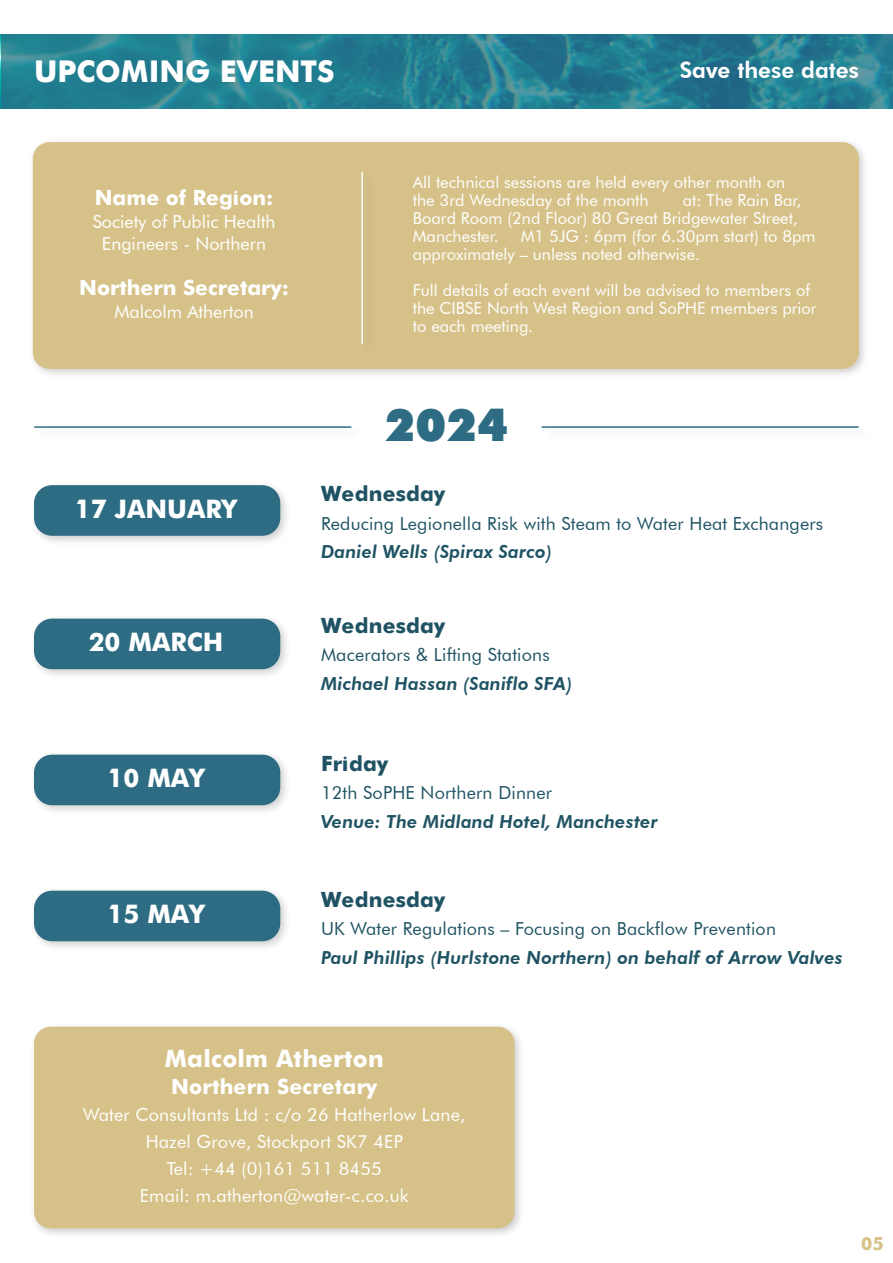
<style>
.page{position:relative;width:893px;height:1263px;background:#fff}
.page>*{position:absolute;margin:0;border:0;box-sizing:border-box;transform-origin:0 0}
.t1{font:900 45px "Futura";color:#2d6c82}
.t2{font:700 30px "Futura";color:#fff}
.t3{font:700 25.5px "Futura";color:#fff}
.t4{font:700 24px "Futura";letter-spacing:.01em;color:#fff}
.t5{font:800 22.5px "Futura BT";color:#fff}
.t6{font:700 21px "Futura";color:#fff}
.t7{font:700 21px "Futura";letter-spacing:.01em;color:#1f5363}
.t8{font:18px/27px "Futura BT";letter-spacing:.01em;color:#fff;text-align:center}
.t9{font:18px "Futura BT";letter-spacing:.01em;color:#1f5363}
.t10{font:italic 800 18px "Futura BT";letter-spacing:.01em;color:#1f5363}
.t11{font:700 18px "Futura";color:#d6c389}
.t12{font:16.5px/18px "Futura BT";color:#fff}
</style>
<div class="page">
<svg style="left:1px;top:34px;width:891px;height:74px;background:#257e91"></svg>
<div style="left:28px;top:137px;width:841px;height:242px;background:#000;opacity:.2"></div>
<div style="left:33px;top:142px;width:826px;height:227px;background:#d6c289;border-radius:17px"></div>
<div style="left:29px;top:1021px;width:496px;height:218px;background:#000;opacity:.2"></div>
<div style="left:34px;top:1027px;width:480px;height:201px;background:#d6c289;border-radius:17px"></div>
<hr style="left:361px;top:173px;width:2px;height:170px;background:#fff">
<hr style="left:35px;top:426px;width:316px;height:2px;background:#2f6c82">
<hr style="left:542px;top:426px;width:316px;height:2px;background:#2f6c82">
<div style="left:29px;top:480px;width:263px;height:67px;background:#000;opacity:.2"></div>
<div style="left:34px;top:485px;width:246px;height:51px;background:#2d6c82;border-radius:18px"></div>
<div style="left:29px;top:613px;width:263px;height:67px;background:#000;opacity:.2"></div>
<div style="left:34px;top:619px;width:246px;height:50px;background:#2d6c82;border-radius:18px"></div>
<div style="left:29px;top:749px;width:263px;height:67px;background:#000;opacity:.2"></div>
<div style="left:34px;top:755px;width:246px;height:50px;background:#2d6c82;border-radius:18px"></div>
<div style="left:29px;top:886px;width:263px;height:66px;background:#000;opacity:.2"></div>
<div style="left:34px;top:891px;width:246px;height:50px;background:#2d6c82;border-radius:18px"></div>
<h2 class="t2" style="left:34px;top:50px;width:302px">UPCOMING EVENTS</h2>
<h3 class="t5" style="left:680px;top:56px;width:181px">Save these dates</h3>
<p class="t6" style="left:95px;top:182px;width:180px">Name of Region:</p>
<p class="t8" style="left:93px;top:210px;width:184px;line-height:22.5px">Society of Public Health<br>Engineers - Northern</p>
<p class="t6" style="left:79px;top:272px;width:211px">Northern Secretary:</p>
<p class="t8" style="left:114px;top:298px;width:141px">Malcolm Atherton</p>
<h3 class="t3" style="left:75px;top:490px;width:164px">17 JANUARY</h3>
<h3 class="t3" style="left:89px;top:624px;width:136px">20 MARCH</h3>
<h3 class="t3" style="left:107px;top:760px;width:99px">10 MAY</h3>
<h3 class="t3" style="left:107px;top:896px;width:99px">15 MAY</h3>
<p class="t12" style="left:413px;top:173px;width:374px">All technical sessions are held every other month on the 3rd Wednesday of the month</p>
<p class="t12" style="left:413px;top:191px;width:390px;text-indent:270px">at: The Rain Bar,<br>Board Room (2nd Floor) 80 Great Bridgewater Street,<br>Manchester.</p>
<p class="t12" style="left:413px;top:227px;width:404px;text-indent:108px">M1 5JG : 6pm (for 6.30pm start) to 8pm approximately – unless noted otherwise.</p>
<p class="t12" style="left:413px;top:281px;width:405px">Full details of each event will be advised to members of the CIBSE North West Region and SoPHE members prior to each meeting.</p>
<h1 class="t1" style="left:385px;top:393px;width:125px">2024</h1>
<p class="t7" style="left:321px;top:478px;width:126px">Wednesday</p>
<p class="t9" style="left:321px;top:512px;width:504px">Reducing Legionella Risk with Steam to Water Heat Exchangers</p>
<p class="t10" style="left:321px;top:541px;width:232px">Daniel Wells (Spirax Sarco)</p>
<p class="t7" style="left:321px;top:610px;width:126px">Wednesday</p>
<p class="t9" style="left:321px;top:644px;width:230px">Macerators &amp; Lifting Stations</p>
<p class="t10" style="left:321px;top:673px;width:253px">Michael Hassan (Saniflo SFA)</p>
<p class="t7" style="left:321px;top:748px;width:69px">Friday</p>
<p class="t9" style="left:321px;top:782px;width:233px">12th SoPHE Northern Dinner</p>
<p class="t10" style="left:321px;top:810px;width:338px">Venue: The Midland Hotel, Manchester</p>
<p class="t7" style="left:321px;top:884px;width:126px">Wednesday</p>
<p class="t9" style="left:321px;top:918px;width:456px">UK Water Regulations – Focusing on Backflow Prevention</p>
<p class="t10" style="left:321px;top:946px;width:523px">Paul Phillips (Hurlstone Northern) on behalf of Arrow Valves</p>
<h3 class="t4" style="left:165px;top:1041px;width:220px">Malcolm Atherton</h3>
<p class="t6" style="left:171px;top:1071px;width:208px">Northern Secretary</p>
<p class="t8" style="left:83px;top:1101px;width:384px">Water Consultants Ltd : c/o 26 Hatherlow Lane, Hazel Grove, Stockport SK7 4EP<br>Tel: +44 (0)161 511 8455<br>Email: m.atherton@water-c.co.uk</p>
<p class="t11" style="left:861px;top:1230px;width:24px">05</p>
</div>
